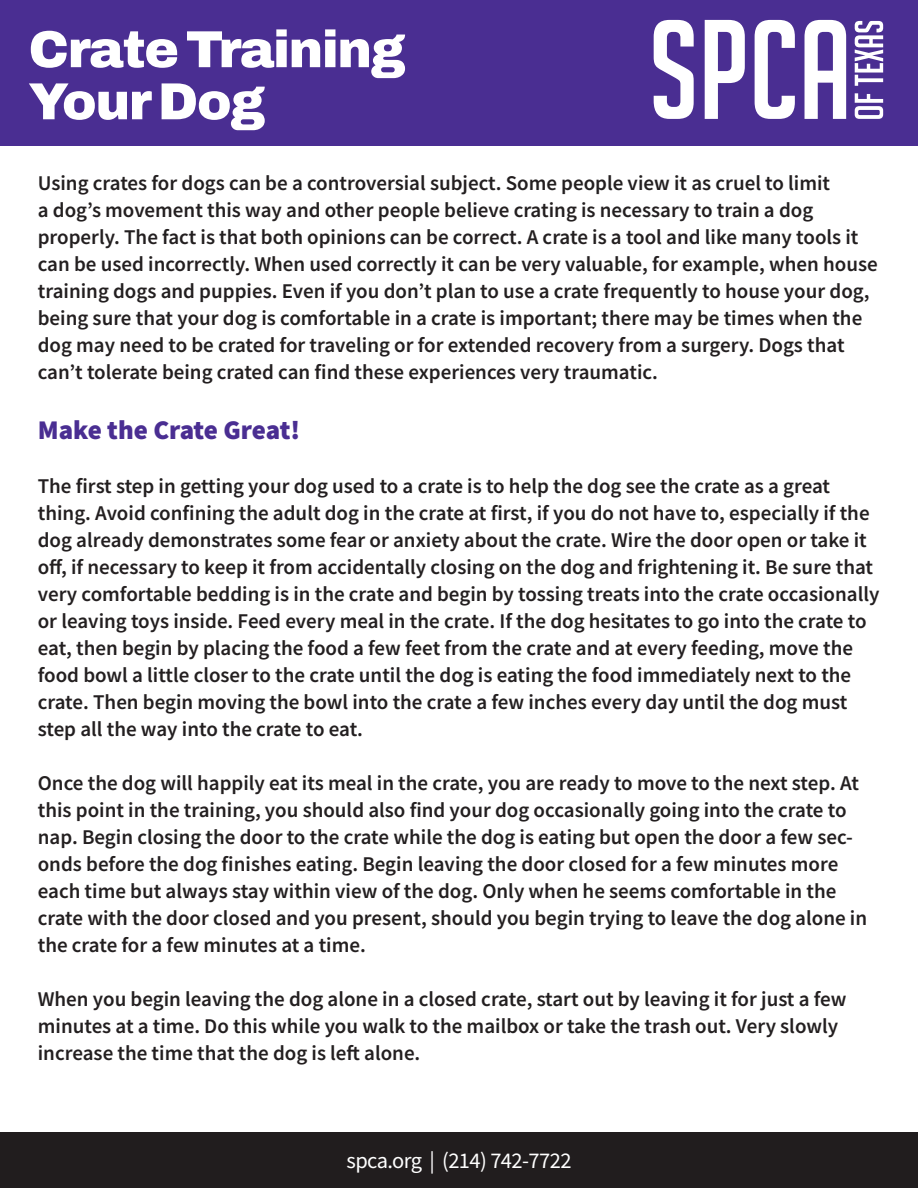
<style>
.page{position:relative;width:918px;height:1188px;background:#fff}
.page>*{position:absolute;margin:0;border:0;box-sizing:border-box;transform-origin:0 0}
.t1{font:900 52.05px/52.1px "Archivo";letter-spacing:-.025em;color:#fff}
.t2{font:900 27px "Source Sans Pro";letter-spacing:-.01em;color:#4a2e92}
.t3{font:22.5px "Source Sans Pro";letter-spacing:-.025em;color:#fff}
.t4{font:600 21px/27px "Source Sans Pro";color:#231f20}
</style>
<div class="page">
<div style="left:0;top:0;width:918px;height:146px;background:#4a2e92"></div>
<div style="left:0;top:1132px;width:918px;height:56px;background:#211d1e"></div>
<svg style="left:654px;top:20px;width:40px;height:99px"></svg>
<svg style="left:705px;top:20px;width:40px;height:99px"></svg>
<svg style="left:755px;top:20px;width:40px;height:99px"></svg>
<svg style="left:805px;top:20px;width:41px;height:99px"></svg>
<svg style="left:855px;top:93px;width:28px;height:26px"></svg>
<svg style="left:855px;top:21px;width:28px;height:65px"></svg>
<h1 class="t1" style="left:28px;top:23px;width:378px">Crate Training<br>Your Dog</h1>
<p class="t4" style="left:38px;top:169px;width:842px">Using crates for dogs can be a controversial subject. Some people view it as cruel to limit<br>a dog’s movement this way and other people believe crating is necessary to train a dog properly. The fact is that both opinions can be correct. A crate is a tool and like many tools it can be used incorrectly. When used correctly it can be very valuable, for example, when house training dogs and puppies. Even if you don’t plan to use a crate frequently to house your dog, being sure that your dog is comfortable in a crate is important; there may be times when the dog may need to be crated for traveling or for extended recovery from a surgery. Dogs that can’t tolerate being crated can find these experiences very traumatic.</p>
<p class="t2" style="left:38px;top:411px;width:264px">Make the Crate Great!</p>
<p class="t4" style="left:38px;top:472px;width:843px">The first step in getting your dog used to a crate is to help the dog see the crate as a great thing. Avoid confining the adult dog in the crate at first, if you do not have to, especially if the dog already demonstrates some fear or anxiety about the crate. Wire the door open or take it off, if necessary to keep it from accidentally closing on the dog and frightening it. Be sure that very comfortable bedding is in the crate and begin by tossing treats into the crate occasionally or leaving toys inside. Feed every meal in the crate. If the dog hesitates to go into the crate to eat, then begin by placing the food a few feet from the crate and at every feeding, move the food bowl a little closer to the crate until the dog is eating the food immediately next to the crate. Then begin moving the bowl into the crate a few inches every day until the dog must step all the way into the crate to eat.</p>
<p class="t4" style="left:38px;top:769px;width:831px">Once the dog will happily eat its meal in the crate, you are ready to move to the next step. At this point in the training, you should also find your dog occasionally going into the crate to nap. Begin closing the door to the crate while the dog is eating but open the door a few sec&shy;onds before the dog finishes eating. Begin leaving the door closed for a few minutes more each time but always stay within view of the dog. Only when he seems comfortable in the crate with the door closed and you present, should you begin trying to leave the dog alone in the crate for a few minutes at a time.</p>
<p class="t4" style="left:38px;top:985px;width:810px">When you begin leaving the dog alone in a closed crate, start out by leaving it for just a few minutes at a time. Do this while you walk to the mailbox or take the trash out. Very slowly increase the time that the dog is left alone.</p>
<p class="t3" style="left:347px;top:1146px;width:226px">spca.org | (214) 742-7722</p>
</div>
